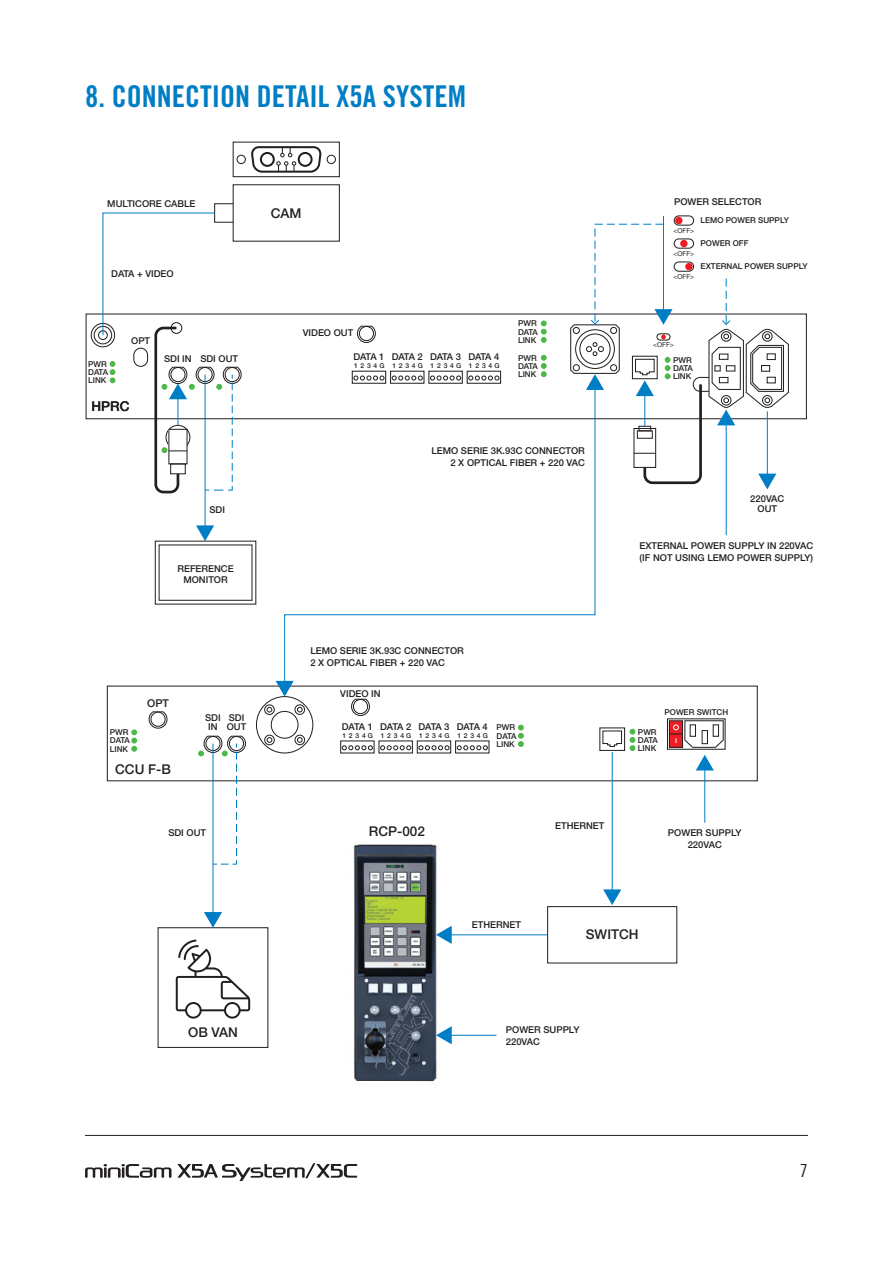
<style>
.page{position:relative;width:893px;height:1263px;background:#fff}
.page>*{position:absolute;margin:0;border:0;box-sizing:border-box;transform-origin:0 0}
.t1{font:30px "Trade Gothic LT Std Bd Cn 20";color:#007ec5}
.t2{font:18px "Trade Gothic LT Std Cn 18";color:#231f20}
.t3{font:500 13.5px "Helvetica Neue LT Std";color:#231f20}
.t4{font:500 10.8px "Helvetica Neue LT Std";color:#231f20}
.t5{font:500 9.45px/12.1px "Helvetica Neue LT Std";color:#231f20;text-align:center}
.t6{font:500 8.1px/8.2px "Helvetica Neue LT Std";color:#231f20}
.t7{font:500 6.75px "Helvetica Neue LT Std";letter-spacing:.415em;color:#231f20}
.t8{font:6.75px "Helvetica Neue LT Std";color:#231f20}
</style>
<div class="page">
<hr style="left:85px;top:1135px;width:723px;height:1px;background:#231f20">
<svg style="left:85px;top:1164px;width:86px;height:14px"></svg>
<svg style="left:177px;top:1163px;width:180px;height:18px"></svg>
<img style="left:353px;top:844px;width:100px;height:239px">
<div style="left:675px;top:217px;width:7px;height:7px;background:#ee1d23;border-radius:50%"></div>
<div style="left:159px;top:544px;width:94px;height:57px;border:1px solid #231f20"></div>
<div style="left:271px;top:711px;width:28px;height:28px;border:1px solid #231f20;border-radius:50%"></div>
<div style="left:256px;top:696px;width:57px;height:57px;border:1px solid #231f20;border-radius:50%"></div>
<svg style="left:267px;top:707px;width:5px;height:5px"></svg>
<div style="left:264px;top:704px;width:11px;height:11px;border:1px solid #231f20;border-radius:50%"></div>
<svg style="left:267px;top:737px;width:5px;height:6px"></svg>
<div style="left:264px;top:735px;width:11px;height:10px;border:1px solid #231f20;border-radius:50%"></div>
<svg style="left:297px;top:737px;width:6px;height:6px"></svg>
<div style="left:294px;top:735px;width:11px;height:10px;border:1px solid #231f20;border-radius:50%"></div>
<svg style="left:297px;top:707px;width:6px;height:5px"></svg>
<div style="left:294px;top:704px;width:11px;height:11px;border:1px solid #231f20;border-radius:50%"></div>
<svg style="left:351px;top:698px;width:19px;height:18px"></svg>
<svg style="left:148px;top:711px;width:20px;height:18px"></svg>
<svg style="left:357px;top:325px;width:19px;height:18px"></svg>
<div style="left:98px;top:330px;width:10px;height:10px;border:1px solid #231f20;border-radius:50%"></div>
<div style="left:94px;top:326px;width:18px;height:18px;border:1px solid #231f20;border-radius:50%"></div>
<div style="left:91px;top:323px;width:24px;height:24px;border:1px solid #231f20;border-radius:50%"></div>
<svg style="left:131px;top:729px;width:6px;height:23px"></svg>
<div style="left:599px;top:727px;width:26px;height:24px;border:1px solid #231f20"></div>
<svg style="left:602px;top:730px;width:21px;height:17px"></svg>
<div style="left:667px;top:718px;width:59px;height:32px;border:1px solid #231f20"></div>
<svg style="left:669px;top:720px;width:55px;height:28px"></svg>
<svg style="left:342px;top:745px;width:31px;height:5px"></svg>
<svg style="left:380px;top:745px;width:31px;height:5px"></svg>
<svg style="left:418px;top:745px;width:32px;height:5px"></svg>
<svg style="left:457px;top:745px;width:31px;height:5px"></svg>
<svg style="left:518px;top:725px;width:6px;height:22px"></svg>
<svg style="left:630px;top:729px;width:5px;height:22px"></svg>
<svg style="left:541px;top:320px;width:6px;height:23px"></svg>
<svg style="left:541px;top:355px;width:6px;height:22px"></svg>
<div style="left:352px;top:371px;width:34px;height:13px;border:1px solid #231f20"></div>
<svg style="left:353px;top:375px;width:32px;height:6px"></svg>
<div style="left:390px;top:371px;width:34px;height:13px;border:1px solid #231f20"></div>
<svg style="left:392px;top:375px;width:31px;height:6px"></svg>
<div style="left:428px;top:371px;width:35px;height:13px;border:1px solid #231f20"></div>
<svg style="left:430px;top:375px;width:31px;height:6px"></svg>
<div style="left:467px;top:371px;width:34px;height:13px;border:1px solid #231f20"></div>
<svg style="left:468px;top:375px;width:31px;height:6px"></svg>
<div style="left:674px;top:215px;width:20px;height:11px;border:1px solid #231f20;border-radius:5px"></div>
<div style="left:237px;top:155px;width:9px;height:9px;border:1px solid #231f20;border-radius:50%"></div>
<div style="left:327px;top:155px;width:9px;height:9px;border:1px solid #231f20;border-radius:50%"></div>
<svg style="left:252px;top:146px;width:70px;height:27px"></svg>
<div style="left:233px;top:142px;width:107px;height:35px;border:1px solid #231f20"></div>
<div style="left:214px;top:203px;width:20px;height:20px;border:1px solid #231f20"></div>
<div style="left:547px;top:906px;width:130px;height:57px;border:1px solid #231f20"></div>
<div style="left:158px;top:927px;width:110px;height:121px;border:1px solid #231f20"></div>
<svg style="left:176px;top:939px;width:74px;height:79px"></svg>
<hr style="left:205px;top:375px;width:1px;height:153px;background:#007ec5">
<svg style="left:196px;top:525px;width:18px;height:16px"></svg>
<hr style="left:663px;top:216px;width:1px;height:96px;background:#007ec5">
<svg style="left:102px;top:212px;width:140px;height:283px"></svg>
<hr style="left:726px;top:423px;width:1px;height:112px;background:#007ec5">
<svg style="left:284px;top:418px;width:312px;height:263px"></svg>
<svg style="left:276px;top:681px;width:18px;height:16px"></svg>
<svg style="left:569px;top:223px;width:221px;height:266px"></svg>
<hr style="left:612px;top:752px;width:1px;height:140px;background:#007ec5">
<svg style="left:603px;top:889px;width:18px;height:16px"></svg>
<hr style="left:449px;top:934px;width:99px;height:1px;background:#007ec5">
<svg style="left:436px;top:926px;width:16px;height:18px"></svg>
<hr style="left:449px;top:1035px;width:47px;height:1px;background:#007ec5">
<svg style="left:436px;top:1026px;width:16px;height:18px"></svg>
<hr style="left:212px;top:743px;width:1px;height:172px;background:#007ec5">
<svg style="left:204px;top:912px;width:18px;height:16px"></svg>
<svg style="left:198px;top:735px;width:48px;height:130px"></svg>
<hr style="left:704px;top:768px;width:1px;height:55px;background:#007ec5">
<svg style="left:696px;top:755px;width:18px;height:15px"></svg>
<h1 class="t1" style="left:85px;top:78px;width:382px">8. CONNECTION DETAIL X5A SYSTEM</h1>
<p class="t5" style="left:107px;top:197px;width:90px">MULTICORE CABLE</p>
<p class="t5" style="left:111px;top:268px;width:64px">DATA + VIDEO</p>
<p class="t5" style="left:131px;top:335px;width:21px">OPT</p>
<h3 class="t3" style="left:271px;top:205px;width:32px">CAM</h3>
<p class="t5" style="left:303px;top:327px;width:52px">VIDEO OUT</p>
<p class="t5" style="left:353px;top:351px;width:33px">DATA 1</p>
<p class="t5" style="left:392px;top:351px;width:33px">DATA 2</p>
<p class="t5" style="left:430px;top:351px;width:33px">DATA 3</p>
<p class="t5" style="left:468px;top:351px;width:33px">DATA 4</p>
<p class="t5" style="left:164px;top:352px;width:29px">SDI IN</p>
<p class="t5" style="left:200px;top:352px;width:39px">SDI OUT</p>
<p class="t6" style="left:88px;top:360px;width:21px">PWR<br>DATA<br>LINK</p>
<p class="t7" style="left:354px;top:362px;width:147px">1234G 1234G 1234G 1234 G</p>
<h3 class="t3" style="left:92px;top:398px;width:39px">HPRC</h3>
<p class="t5" style="left:674px;top:196px;width:89px">POWER SELECTOR</p>
<p class="t6" style="left:701px;top:216px;width:90px">LEMO POWER SUPPLY</p>
<p class="t8" style="left:673px;top:226px;width:22px">&lt;OFF&gt;</p>
<p class="t6" style="left:701px;top:239px;width:49px">POWER OFF</p>
<p class="t8" style="left:673px;top:249px;width:22px">&lt;OFF&gt;</p>
<p class="t6" style="left:701px;top:262px;width:109px">EXTERNAL POWER SUPPLY</p>
<p class="t8" style="left:673px;top:272px;width:22px">&lt;OFF&gt;</p>
<p class="t6" style="left:518px;top:319px;width:21px">PWR<br>DATA<br>LINK</p>
<p class="t6" style="left:518px;top:354px;width:21px">PWR<br>DATA<br>LINK</p>
<p class="t6" style="left:673px;top:356px;width:20px">PWR</p>
<p class="t8" style="left:653px;top:341px;width:22px">&lt;OFF&gt;</p>
<p class="t6" style="left:673px;top:364px;width:21px">DATA<br>LINK</p>
<p class="t5" style="left:209px;top:503px;width:17px">SDI</p>
<p class="t5" style="left:177px;top:563px;width:58px;line-height:11.4px">REFERENCE<br>MONITOR</p>
<p class="t6" style="left:110px;top:728px;width:21px">PWR<br>DATA<br>LINK</p>
<p class="t4" style="left:147px;top:696px;width:23px">OPT</p>
<p class="t5" style="left:205px;top:714px;width:17px;line-height:8.7px">SDI<br>IN</p>
<p class="t5" style="left:227px;top:714px;width:21px;line-height:8.7px;text-align:left">SDI<br>OUT</p>
<h3 class="t3" style="left:115px;top:761px;width:57px">CCU F-B</h3>
<p class="t5" style="left:168px;top:826px;width:39px">SDI OUT</p>
<h3 class="t3" style="left:188px;top:1024px;width:51px">OB VAN</h3>
<p class="t5" style="left:431px;top:444px;width:155px;text-align:right">LEMO SERIE 3K.93C CONNECTOR<br>2 X OPTICAL FIBER + 220 VAC</p>
<p class="t5" style="left:310px;top:645px;width:155px;text-align:left">LEMO SERIE 3K.93C CONNECTOR<br>2 X OPTICAL FIBER + 220 VAC</p>
<p class="t5" style="left:340px;top:687px;width:42px">VIDEO IN</p>
<p class="t5" style="left:750px;top:494px;width:36px;line-height:9.4px">220VAC<br>OUT</p>
<p class="t5" style="left:639px;top:539px;width:175px;text-align:left">EXTERNAL POWER SUPPLY IN 220VAC (IF NOT USING LEMO POWER SUPPLY)</p>
<p class="t6" style="left:664px;top:707px;width:65px">POWER SWITCH</p>
<p class="t5" style="left:342px;top:720px;width:33px">DATA 1</p>
<p class="t5" style="left:380px;top:720px;width:33px">DATA 2</p>
<p class="t5" style="left:418px;top:720px;width:33px">DATA 3</p>
<p class="t5" style="left:457px;top:720px;width:33px">DATA 4</p>
<p class="t6" style="left:496px;top:723px;width:21px">PWR<br>DATA<br>LINK</p>
<p class="t6" style="left:638px;top:727px;width:21px">PWR<br>DATA<br>LINK</p>
<p class="t7" style="left:342px;top:732px;width:147px">1234G 1234G 1234G 1234 G</p>
<h3 class="t3" style="left:369px;top:823px;width:57px">RCP-002</h3>
<p class="t5" style="left:555px;top:819px;width:51px">ETHERNET</p>
<p class="t5" style="left:668px;top:826px;width:75px">POWER SUPPLY<br>220VAC</p>
<p class="t5" style="left:472px;top:918px;width:51px">ETHERNET</p>
<h3 class="t3" style="left:586px;top:927px;width:54px">SWITCH</h3>
<p class="t5" style="left:506px;top:1023px;width:75px;text-align:left">POWER SUPPLY<br>220VAC</p>
<h2 class="t2" style="left:800px;top:1159px;width:9px">7</h2>
</div>
